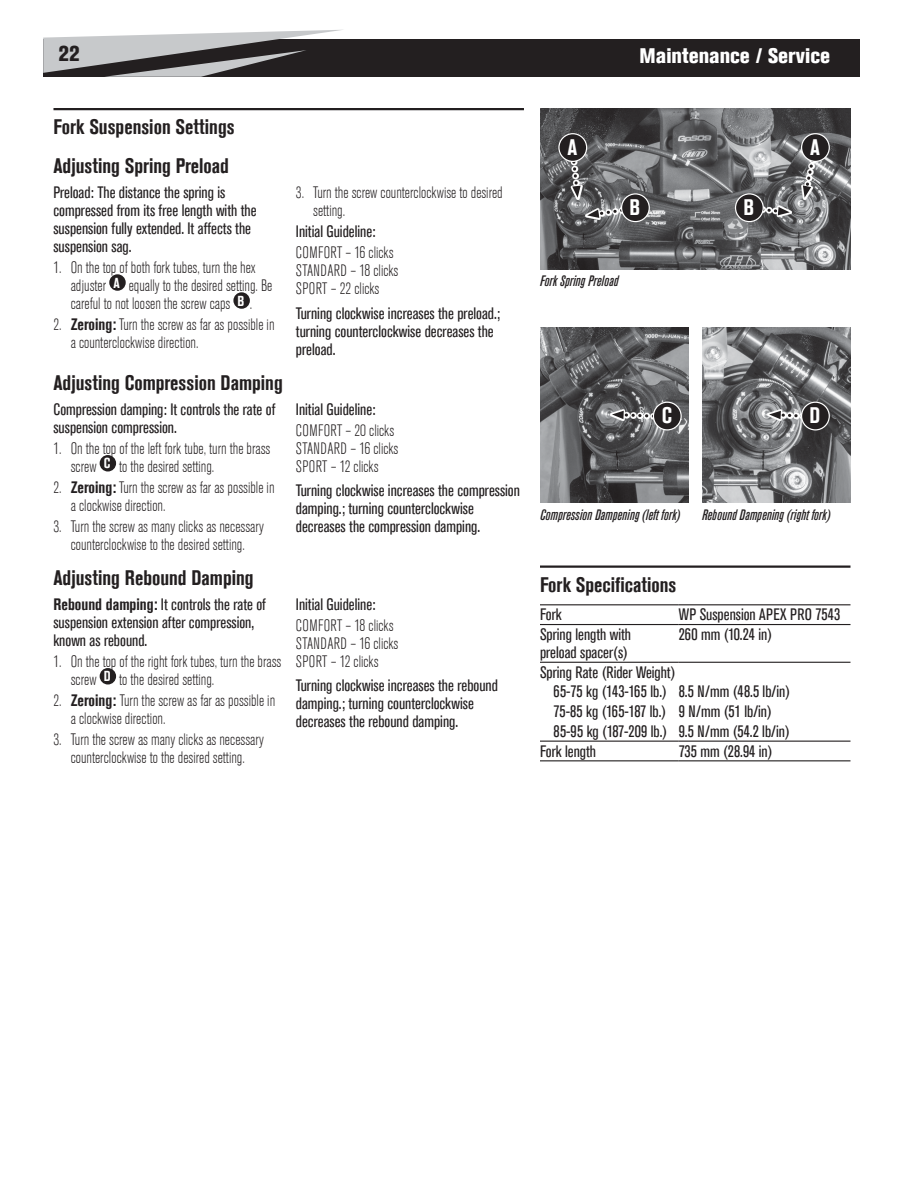
<style>
.page{position:relative;width:918px;height:1188px;background:#fff}
.page>*{position:absolute;margin:0;border:0;box-sizing:border-box;transform-origin:0 0}
.t1{font:700 condensed 22.5px "Akzidenz Grotesk Std";color:#fff}
.t2{font:800 condensed 21.45px "Akzidenz Grotesk Std";color:#231f20}
.t3{font:700 condensed 21px/39px "Akzidenz Grotesk Std";color:#231f20}
.t4{font:800 condensed 21px "Akzidenz Grotesk Std";color:#fff}
.t5{font:condensed 16.5px/18px "Akzidenz Grotesk Std";color:#231f20}
.t6{font:300 condensed 16.5px/18px "Akzidenz Grotesk Std";color:#231f20}
.t7{font:italic 500 condensed 15px "Akzidenz Grotesk Std";color:#231f20}
.s1{font-weight:700}
</style>
<div class="page">
<div style="left:43px;top:40px;width:817px;height:37px;background:#231f20"></div>
<svg style="left:43px;top:30px;width:301px;height:47px"></svg>
<hr style="left:53px;top:108px;width:471px;height:2px;background:#231f20">
<div style="left:109px;top:274px;width:17px;height:17px;background:#231f20;border-radius:50%"></div>
<div style="left:233px;top:292px;width:17px;height:17px;background:#231f20;border-radius:50%"></div>
<div style="left:100px;top:455px;width:16px;height:17px;background:#231f20;border-radius:50%"></div>
<div style="left:100px;top:668px;width:16px;height:17px;background:#231f20;border-radius:50%"></div>
<img style="left:540px;top:327px;width:148px;height:175px">
<img style="left:702px;top:327px;width:148px;height:175px">
<img style="left:540px;top:108px;width:310px;height:162px">
<hr style="left:540px;top:566px;width:310px;height:2px;background:#231f20">
<hr style="left:540px;top:604px;width:139px;height:1px;background:#231f20">
<hr style="left:679px;top:604px;width:171px;height:1px;background:#231f20">
<hr style="left:540px;top:624px;width:139px;height:1px;background:#231f20">
<hr style="left:679px;top:624px;width:171px;height:1px;background:#231f20">
<hr style="left:540px;top:662px;width:139px;height:1px;background:#231f20">
<hr style="left:679px;top:662px;width:171px;height:1px;background:#231f20">
<hr style="left:540px;top:760px;width:139px;height:1px;background:#231f20">
<hr style="left:679px;top:760px;width:171px;height:1px;background:#231f20">
<hr style="left:540px;top:741px;width:139px;height:1px;background:#231f20">
<hr style="left:679px;top:741px;width:171px;height:1px;background:#231f20">
<svg style="left:610px;top:409px;width:45px;height:12px"></svg>
<svg style="left:612px;top:411px;width:42px;height:9px"></svg>
<svg style="left:585px;top:205px;width:43px;height:15px"></svg>
<svg style="left:587px;top:206px;width:39px;height:12px"></svg>
<svg style="left:760px;top:205px;width:31px;height:12px"></svg>
<svg style="left:761px;top:205px;width:29px;height:10px"></svg>
<svg style="left:569px;top:158px;width:13px;height:41px"></svg>
<svg style="left:570px;top:159px;width:11px;height:39px"></svg>
<svg style="left:801px;top:151px;width:17px;height:48px"></svg>
<svg style="left:803px;top:154px;width:15px;height:44px"></svg>
<svg style="left:767px;top:409px;width:37px;height:12px"></svg>
<svg style="left:769px;top:411px;width:33px;height:9px"></svg>
<div style="left:653px;top:402px;width:28px;height:28px;background:#231f20;border-radius:50%"></div>
<div style="left:653px;top:402px;width:29px;height:29px;border:1px solid #fff;border-radius:50%"></div>
<div style="left:622px;top:194px;width:27px;height:28px;background:#231f20;border-radius:50%"></div>
<div style="left:621px;top:193px;width:29px;height:29px;border:1px solid #fff;border-radius:50%"></div>
<div style="left:736px;top:194px;width:27px;height:28px;background:#231f20;border-radius:50%"></div>
<div style="left:735px;top:193px;width:29px;height:29px;border:1px solid #fff;border-radius:50%"></div>
<div style="left:559px;top:134px;width:28px;height:27px;background:#231f20;border-radius:50%"></div>
<div style="left:558px;top:133px;width:29px;height:29px;border:1px solid #fff;border-radius:50%"></div>
<div style="left:802px;top:134px;width:27px;height:27px;background:#231f20;border-radius:50%"></div>
<div style="left:801px;top:133px;width:29px;height:29px;border:1px solid #fff;border-radius:50%"></div>
<div style="left:802px;top:402px;width:27px;height:28px;background:#231f20;border-radius:50%"></div>
<div style="left:801px;top:402px;width:29px;height:29px;border:1px solid #fff;border-radius:50%"></div>
<h2 class="t2" style="left:58px;top:41px;width:23px">22</h2>
<p class="t4" style="left:640px;top:44px;width:192px">Maintenance / Service</p>
<p class="t3" style="left:53px;top:107px;width:183px">Fork Suspension Settings<br>Adjusting Spring Preload</p>
<p class="t5" style="left:53px;top:183px;width:205px">Preload: The distance the spring is compressed from its free length with the suspension fully extended. It affects the suspension sag.</p>
<p class="t6" style="left:71px;top:259px;width:203px;text-indent:-17px">1. On the top of both fork tubes, turn the hex adjuster <sup>A</sup> equally to the desired setting. Be careful to not loosen the screw caps <sup>B</sup> .</p>
<p class="t6" style="left:71px;top:316px;width:205px;text-indent:-17px">2. <span class="s1">Zeroing:</span> Turn the screw as far as possible in a counterclockwise direction.</p>
<p class="t3" style="left:53px;top:363px;width:231px">Adjusting Compression Damping</p>
<p class="t5" style="left:53px;top:400px;width:224px">Compression damping: It controls the rate of suspension compression.</p>
<p class="t6" style="left:71px;top:439px;width:201px;text-indent:-17px">1. On the top of the left fork tube, turn the brass screw <sup>C</sup> to the desired setting.</p>
<p class="t6" style="left:71px;top:478px;width:205px;text-indent:-17px">2. <span class="s1">Zeroing:</span> Turn the screw as far as possible in a clockwise direction.</p>
<p class="t6" style="left:53px;top:517px;width:212px;text-align:center">3. Turn the screw as many clicks as necessary counterclockwise to the desired setting.</p>
<p class="t3" style="left:53px;top:558px;width:202px">Adjusting Rebound Damping</p>
<p class="t5" style="left:53px;top:595px;width:214px"><span class="s1">Rebound damping:</span> It controls the rate of suspension extension after compression, known as rebound.</p>
<p class="t6" style="left:71px;top:652px;width:212px;text-indent:-17px">1. On the top of the right fork tubes, turn the brass screw <sup>D</sup> to the desired setting.</p>
<p class="t6" style="left:71px;top:691px;width:206px;text-indent:-17px">2. <span class="s1">Zeroing:</span> Turn the screw as far as possible in a clockwise direction.</p>
<p class="t6" style="left:53px;top:730px;width:212px;text-align:center">3. Turn the screw as many clicks as necessary counterclockwise to the desired setting.</p>
<p class="t6" style="left:313px;top:184px;width:191px;text-indent:-17px">3. Turn the screw counterclockwise to desired setting.</p>
<p class="t5" style="left:296px;top:222px;width:81px">Initial Guideline:</p>
<p class="t6" style="left:296px;top:244px;width:104px">COMFORT – 16 clicks<br>STANDARD – 18 clicks<br>SPORT – 22 clicks</p>
<p class="t5" style="left:296px;top:304px;width:206px">Turning clockwise increases the preload.; turning counterclockwise decreases the preload.</p>
<p class="t5" style="left:296px;top:400px;width:81px">Initial Guideline:</p>
<p class="t6" style="left:296px;top:421px;width:104px">COMFORT – 20 clicks<br>STANDARD – 16 clicks<br>SPORT – 12 clicks</p>
<p class="t5" style="left:296px;top:482px;width:226px">Turning clockwise increases the compression damping.; turning counterclockwise decreases the compression damping.</p>
<p class="t5" style="left:296px;top:595px;width:81px">Initial Guideline:</p>
<p class="t6" style="left:296px;top:616px;width:104px">COMFORT – 18 clicks<br>STANDARD – 16 clicks<br>SPORT – 12 clicks</p>
<p class="t5" style="left:296px;top:677px;width:203px">Turning clockwise increases the rebound damping.; turning counterclockwise decreases the rebound damping.</p>
<h1 class="t1" style="left:567px;top:134px;width:11px">A</h1>
<h1 class="t1" style="left:810px;top:134px;width:11px">A</h1>
<h1 class="t1" style="left:630px;top:194px;width:12px">B</h1>
<h1 class="t1" style="left:744px;top:194px;width:12px">B</h1>
<p class="t7" style="left:540px;top:272px;width:80px">Fork Spring Preload</p>
<h1 class="t1" style="left:662px;top:403px;width:12px">C</h1>
<h1 class="t1" style="left:810px;top:403px;width:12px">D</h1>
<p class="t7" style="left:540px;top:506px;width:142px">Compression Dampening (left fork)</p>
<p class="t7" style="left:702px;top:506px;width:130px">Rebound Dampening (right fork)</p>
<p class="t3" style="left:540px;top:565px;width:138px">Fork Specifications</p>
<p class="t5" style="left:540px;top:606px;width:23px">Fork</p>
<p class="t5" style="left:679px;top:606px;width:163px">WP Suspension APEX PRO 7543</p>
<p class="t5" style="left:540px;top:626px;width:93px">Spring length with preload spacer(s)</p>
<p class="t5" style="left:679px;top:626px;width:95px">260 mm (10.24 in)</p>
<p class="t5" style="left:540px;top:663px;width:137px">Spring Rate (Rider Weight)</p>
<p class="t5" style="left:553px;top:683px;width:238px">65-75 kg (143-165 lb.) 8.5 N/mm (48.5 lb/in)</p>
<p class="t5" style="left:553px;top:703px;width:220px">75-85 kg (165-187 lb.) 9 N/mm (51 lb/in)</p>
<p class="t5" style="left:553px;top:722px;width:238px">85-95 kg (187-209 lb.) 9.5 N/mm (54.2 lb/in)</p>
<p class="t5" style="left:540px;top:742px;width:58px">Fork length</p>
<p class="t5" style="left:679px;top:742px;width:95px">735 mm (28.94 in)</p>
</div>
